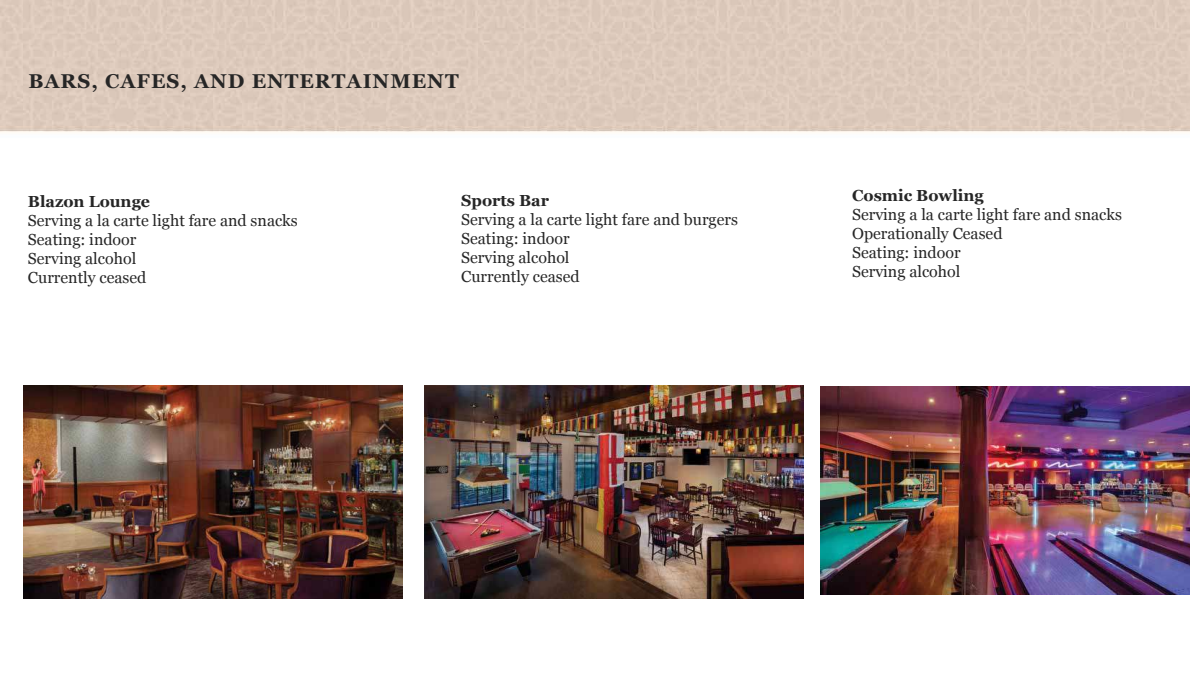
<style>
.page{position:relative;width:1190px;height:680px;background:#fff}
.page>*{position:absolute;margin:0;border:0;box-sizing:border-box;transform-origin:0 0}
.t1{font:700 20px "Georgia";letter-spacing:.05em;color:#262626}
.t2{font:16px/19px "Georgia";color:#262626}
.t3{font:700 16px "Georgia";color:#262626}
</style>
<div class="page">
<img style="left:0;top:0;width:1190px;height:599px">
<img style="left:24px;top:385px;width:379px;height:214px">
<img style="left:425px;top:385px;width:379px;height:214px">
<img style="left:821px;top:386px;width:369px;height:209px">
<p class="t1" style="left:28px;top:66px;width:432px">BARS, CAFES, AND ENTERTAINMENT</p>
<p class="t3" style="left:28px;top:189px;width:124px">Blazon Lounge</p>
<p class="t2" style="left:28px;top:210px;width:271px">Serving a la carte light fare and snacks<br>Seating: indoor<br>Serving alcohol<br>Currently ceased</p>
<p class="t3" style="left:461px;top:189px;width:89px">Sports Bar</p>
<p class="t2" style="left:461px;top:210px;width:278px">Serving a la carte light fare and burgers<br>Seating: indoor<br>Serving alcohol<br>Currently ceased</p>
<p class="t3" style="left:852px;top:184px;width:133px">Cosmic Bowling</p>
<p class="t2" style="left:852px;top:205px;width:271px">Serving a la carte light fare and snacks<br>Operationally Ceased<br>Seating: indoor<br>Serving alcohol</p>
</div>
